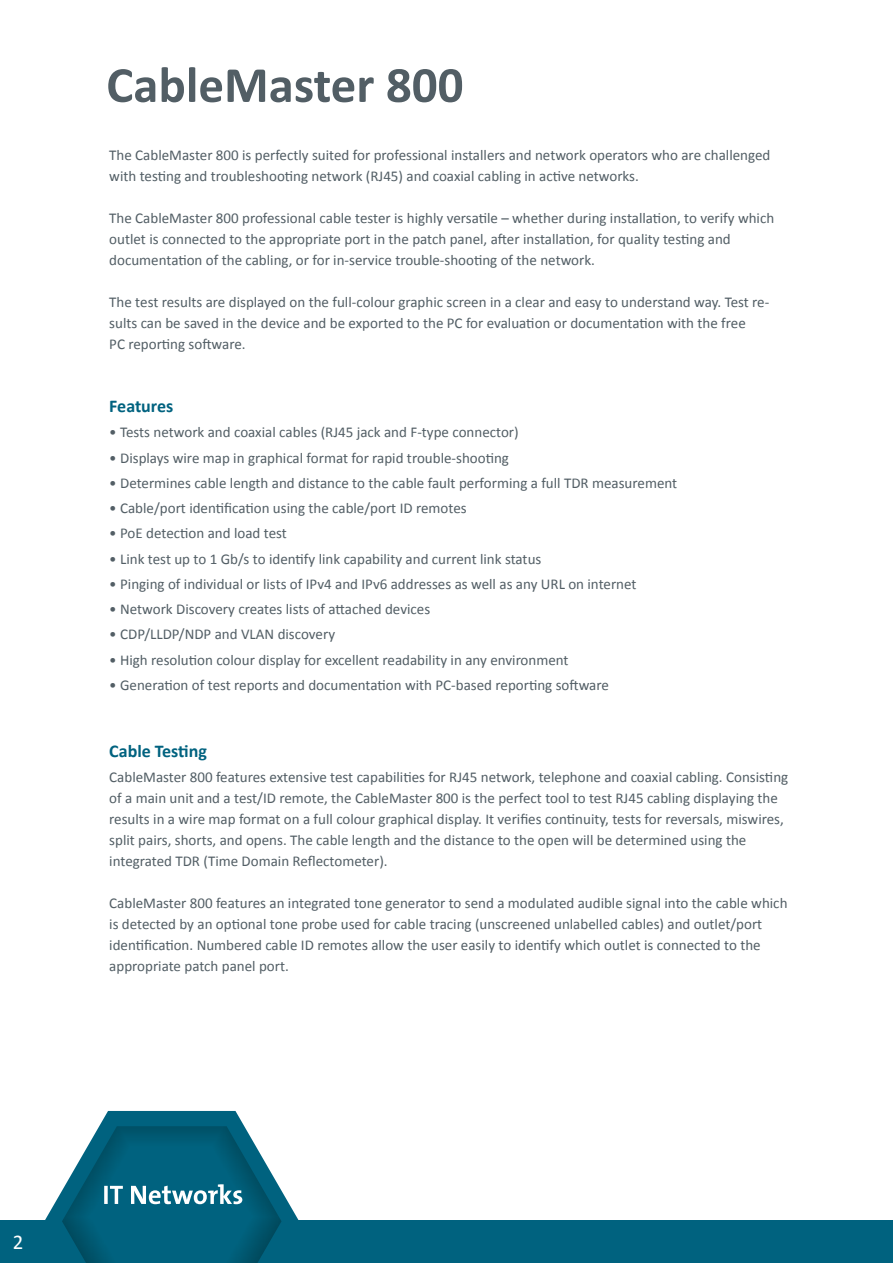
<style>
.page{position:relative;width:893px;height:1263px;background:#fff}
.page>*{position:absolute;margin:0;border:0;box-sizing:border-box;transform-origin:0 0}
.t1{font:700 51px "Calibri";color:#525e65}
.t2{font:21px "Calibri";color:#fff}
.t3{font:700 18px "Calibri";color:#00627f}
.t4{font:15px/21px "Calibri";color:#525e65}
</style>
<div class="page">
<div style="left:0;top:1220px;width:893px;height:43px;background:#00627f"></div>
<svg style="left:45px;top:1111px;width:254px;height:152px"></svg>
<div style="left:140px;top:1213px;width:72px;height:50px;background:#00627f"></div>
<h1 class="t1" style="left:106px;top:53px;width:359px">CableMaster 800</h1>
<p class="t4" style="left:109px;top:144px;width:663px">The CableMaster 800 is perfectly suited for professional installers and network operators who are challenged with testing and troubleshooting network (RJ45) and coaxial cabling in active networks.</p>
<p class="t4" style="left:109px;top:207px;width:666px">The CableMaster 800 professional cable tester is highly versatile – whether during installation, to verify which outlet is connected to the appropriate port in the patch panel, after installation, for quality testing and documentation of the cabling, or for in-service trouble-shooting of the network.</p>
<p class="t4" style="left:109px;top:291px;width:662px">The test results are displayed on the full-colour graphic screen in a clear and easy to understand way. Test re&shy;sults can be saved in the device and be exported to the PC for evaluation or documentation with the free<br>PC reporting software.</p>
<p class="t3" style="left:109px;top:395px;width:66px">Features</p>
<p class="t4" style="left:109px;top:421px;width:411px">• Tests network and coaxial cables (RJ45 jack and F-type connector)</p>
<p class="t4" style="left:109px;top:446px;width:401px">• Displays wire map in graphical format for rapid trouble-shooting</p>
<p class="t4" style="left:109px;top:472px;width:569px">• Determines cable length and distance to the cable fault performing a full TDR measurement</p>
<p class="t4" style="left:109px;top:497px;width:359px">• Cable/port identification using the cable/port ID remotes</p>
<p class="t4" style="left:109px;top:522px;width:179px">• PoE detection and load test</p>
<p class="t4" style="left:109px;top:547px;width:434px">• Link test up to 1 Gb/s to identify link capability and current link status</p>
<p class="t4" style="left:109px;top:573px;width:529px">• Pinging of individual or lists of IPv4 and IPv6 addresses as well as any URL on internet</p>
<p class="t4" style="left:109px;top:598px;width:322px">• Network Discovery creates lists of attached devices</p>
<p class="t4" style="left:109px;top:623px;width:227px">• CDP/LLDP/NDP and VLAN discovery</p>
<p class="t4" style="left:109px;top:648px;width:461px">• High resolution colour display for excellent readability in any environment</p>
<p class="t4" style="left:109px;top:674px;width:501px">• Generation of test reports and documentation with PC-based reporting software</p>
<p class="t3" style="left:109px;top:740px;width:99px">Cable Testing</p>
<p class="t4" style="left:109px;top:766px;width:680px">CableMaster 800 features extensive test capabilities for RJ45 network, telephone and coaxial cabling. Consisting of a main unit and a test/ID remote, the CableMaster 800 is the perfect tool to test RJ45 cabling displaying the results in a wire map format on a full colour graphical display. It verifies continuity, tests for reversals, miswires, split pairs, shorts, and opens. The cable length and the distance to the open will be determined using the integrated TDR (Time Domain Reflectometer).</p>
<p class="t4" style="left:109px;top:892px;width:680px">CableMaster 800 features an integrated tone generator to send a modulated audible signal into the cable which is detected by an optional tone probe used for cable tracing (unscreened unlabelled cables) and outlet/port identification. Numbered cable ID remotes allow the user easily to identify which outlet is connected to the appropriate patch panel port.</p>
<h2 class="t2" style="left:13px;top:1229px;width:12px">2</h2>
</div>
